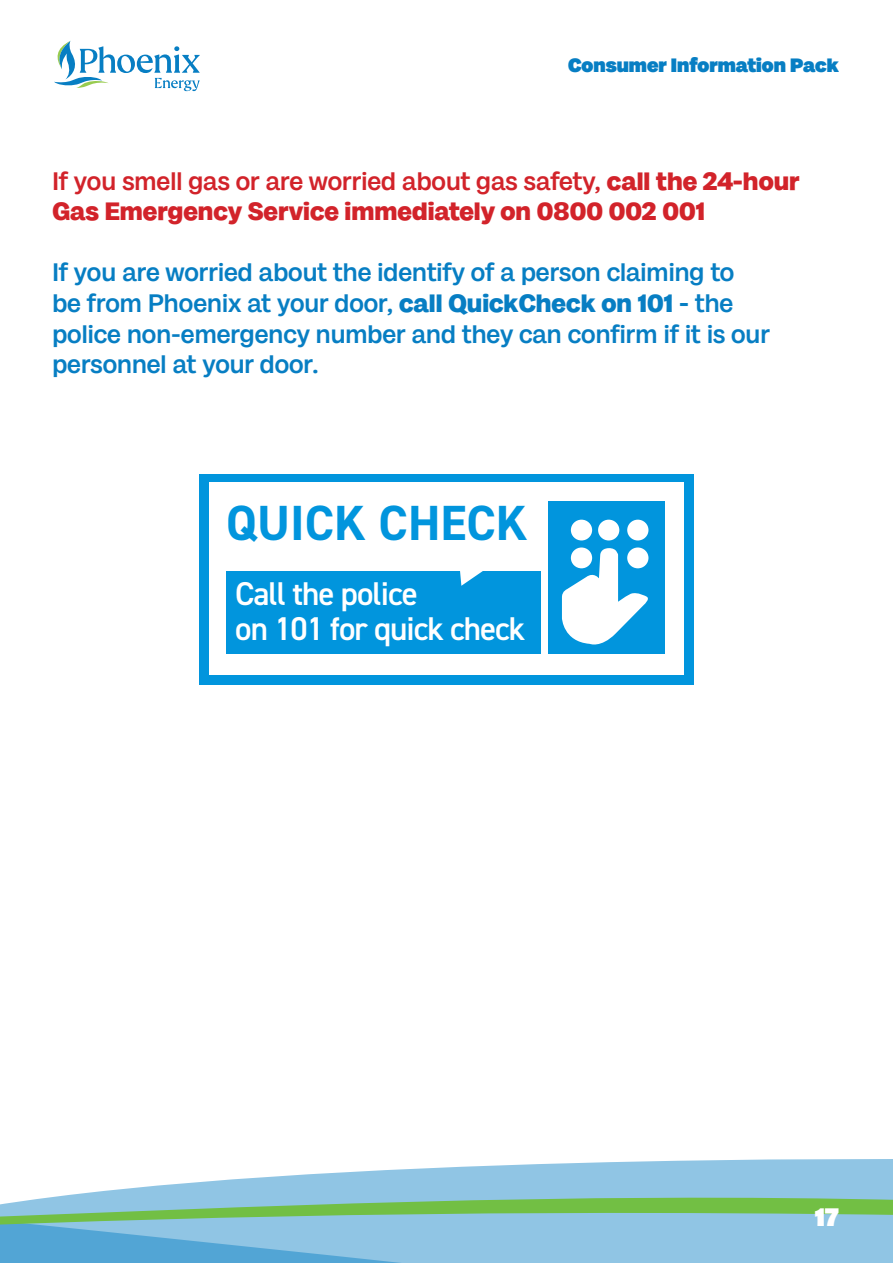
<style>
.page{position:relative;width:893px;height:1263px;background:#fff}
.page>*{position:absolute;margin:0;border:0;box-sizing:border-box;transform-origin:0 0}
.t1{font:700 49.5px "DIN2014";color:#0195dd}
.t2{font:600 33px/34.5px "DIN2014";letter-spacing:-.03em;color:#fff}
.t3{font:500 25.5px/30.6px "Milligram";color:#077ec3}
.t4{font:800 25.5px/30.6px "Milligram";color:#d2232a}
.t5{font:800 25.5px "Milligram";color:#fff}
.t6{font:800 19.5px "Milligram";color:#077ec3}
.s1{font-weight:500}
.s2{font-weight:800}
.s3{font-weight:700}
</style>
<div class="page">
<svg style="left:0;top:1159px;width:893px;height:104px;background:#94c8d2"></svg>
<svg style="left:54px;top:41px;width:146px;height:50px"></svg>
<div style="left:200px;top:475px;width:494px;height:210px;background:#0195dd"></div>
<div style="left:209px;top:482px;width:475px;height:193px;background:#fff"></div>
<div style="left:226px;top:571px;width:315px;height:82px;background:#0195dd"></div>
<svg style="left:460px;top:571px;width:23px;height:15px"></svg>
<div style="left:549px;top:501px;width:116px;height:153px;background:#0195dd"></div>
<div style="left:571px;top:520px;width:21px;height:20px;background:#fff;border-radius:50%"></div>
<div style="left:598px;top:520px;width:21px;height:20px;background:#fff;border-radius:50%"></div>
<div style="left:627px;top:520px;width:21px;height:20px;background:#fff;border-radius:50%"></div>
<svg style="left:562px;top:548px;width:87px;height:97px"></svg>
<p class="t6" style="left:568px;top:50px;width:272px">Consumer Information Pack</p>
<p class="t4" style="left:52px;top:163px;width:749px"><span class="s1">If you smell gas or are worried about gas safety,</span> call the 24-hour<br>Gas Emergency Service immediately on 0800 002 001</p>
<p class="t3" style="left:52px;top:255px;width:719px">If you are worried about the identify of a person claiming to<br>be from Phoenix at your door, <span class="s2">call QuickCheck on 101</span> <span class="s3">-</span> the police non-emergency number and they can confirm if it is our personnel at your door.</p>
<h1 class="t1" style="left:226px;top:490px;width:303px">QUICK CHECK</h1>
<p class="t2" style="left:235px;top:576px;width:291px">Call the police<br>on 101 for quick check</p>
<p class="t5" style="left:815px;top:1198px;width:26px">17</p>
</div>
